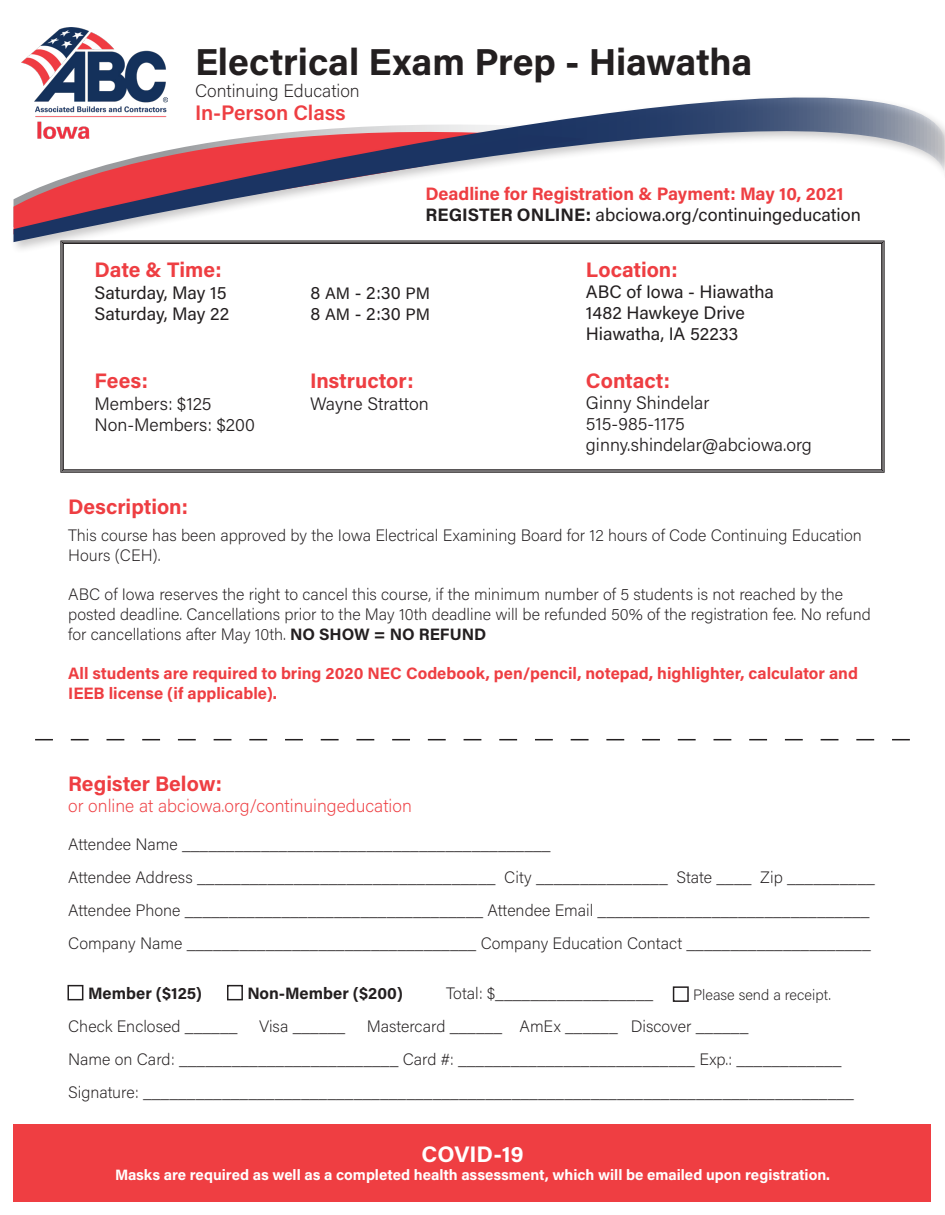
<style>
.page{position:relative;width:945px;height:1215px;background:#fff}
.page>*{position:absolute;margin:0;border:0;box-sizing:border-box;transform-origin:0 0}
.t1{font:700 37.5px "Acumin Pro";letter-spacing:-.005em;color:#231f20}
.t2{font:700 22.5px "Acumin Pro";color:#fff}
.t3{font:700 21px "Acumin Pro";color:#ee3e42}
.t4{font:600 21px "Acumin Pro";letter-spacing:-.005em;color:#ee3e42}
.t5{font:18px/21px "Acumin Pro";letter-spacing:-.005em;color:#231f20}
.t6{font:300 18px/21.6px "Acumin Pro";color:#231f20}
.t7{font:700 18px/21.6px "Acumin Pro";color:#ee3e42}
.t8{font:200 18px "Acumin Pro";color:#ee3e42}
.t9{font:200 18px "Acumin Pro";color:#231f20}
.t10{font:200 16.5px/19.8px "Acumin Pro";color:#231f20}
.t11{font:700 16.5px/19.8px "Acumin Pro";color:#ee3e42}
.t12{font:700 16.5px "Acumin Pro";color:#231f20}
.t13{font:700 15px "Acumin Pro";color:#fff}
.t14{font:200 15px "Acumin Pro";color:#231f20}
.s1{color:#231f20}
.s2{font-weight:400;color:#231f20}
.s3{font-size:16.5px}
.s4{font-weight:700}
</style>
<div class="page">
<div style="left:14px;top:1124px;width:918px;height:78px;background:#ef3e42"></div>
<svg style="left:14px;top:97px;width:931px;height:145px"></svg>
<img style="left:21px;top:28px;width:147px;height:110px">
<svg style="left:60px;top:240px;width:825px;height:233px"></svg>
<div style="left:63px;top:243px;width:819px;height:227px;border:1px solid #231f20"></div>
<svg style="left:35px;top:739px;width:875px;height:1px"></svg>
<div style="left:673px;top:986px;width:16px;height:16px;border:2px solid #231f20"></div>
<div style="left:68px;top:985px;width:15px;height:15px;border:2px solid #231f20"></div>
<div style="left:227px;top:985px;width:16px;height:15px;border:2px solid #231f20"></div>
<p class="t1" style="left:195px;top:36px;width:559px">Electrical Exam Prep - Hiawatha</p>
<p class="t9" style="left:195px;top:78px;width:166px">Continuing Education</p>
<p class="t4" style="left:195px;top:98px;width:152px">In-Person Class</p>
<p class="t7" style="left:425px;top:182px;width:437px">Deadline for Registration &amp; Payment: May 10, 2021<br><span class="s1">REGISTER ONLINE:</span> <span class="s2">abciowa.org/continuingeducation</span></p>
<p class="t3" style="left:95px;top:255px;width:129px">Date &amp; Time:</p>
<p class="t5" style="left:95px;top:281px;width:133px">Saturday, May 15</p>
<p class="t5" style="left:311px;top:281px;width:121px">8 <span class="s3">AM</span> - 2:30 <span class="s3">PM</span></p>
<p class="t5" style="left:95px;top:303px;width:136px">Saturday, May 22</p>
<p class="t5" style="left:311px;top:303px;width:121px">8 <span class="s3">AM</span> - 2:30 <span class="s3">PM</span></p>
<p class="t3" style="left:95px;top:366px;width:55px">Fees:</p>
<p class="t6" style="left:95px;top:392px;width:162px">Members: $125<br>Non-Members: $200</p>
<p class="t3" style="left:310px;top:366px;width:105px">Instructor:</p>
<p class="t6" style="left:310px;top:392px;width:120px">Wayne Stratton</p>
<p class="t3" style="left:586px;top:255px;width:93px">Location:</p>
<p class="t5" style="left:586px;top:281px;width:190px">ABC of Iowa - Hiawatha<br>1482 Hawkeye Drive</p>
<p class="t5" style="left:586px;top:323px;width:154px">Hiawatha, IA 52233</p>
<p class="t3" style="left:586px;top:366px;width:86px">Contact:</p>
<p class="t6" style="left:586px;top:391px;width:125px">Ginny Shindelar</p>
<p class="t6" style="left:586px;top:412px;width:100px">515-985-1175</p>
<p class="t6" style="left:586px;top:433px;width:227px">ginny.shindelar@abciowa.org</p>
<p class="t3" style="left:68px;top:491px;width:121px">Description:</p>
<p class="t10" style="left:68px;top:525px;width:795px">This course has been approved by the Iowa Electrical Examining Board for 12 hours of Code Continuing Education<br>Hours (CEH).</p>
<p class="t10" style="left:68px;top:584px;width:804px">ABC of Iowa reserves the right to cancel this course, if the minimum number of 5 students is not reached by the posted deadline. Cancellations prior to the May 10th deadline will be refunded 50% of the registration fee. No refund for cancellations after May 10th. <span class="s4">NO SHOW = NO REFUND</span></p>
<p class="t11" style="left:68px;top:663px;width:791px">All students are required to bring 2020 NEC Codebook, pen/pencil, notepad, highlighter, calculator and<br>IEEB license (if applicable).</p>
<p class="t3" style="left:68px;top:768px;width:155px">Register Below:</p>
<p class="t8" style="left:68px;top:794px;width:345px">or online at abciowa.org/continuingeducation</p>
<p class="t10" style="left:68px;top:827px;width:808px;line-height:33px">Attendee Name __________________________________________<br>Attendee Address __________________________________ City _______________ State ____ Zip __________ Attendee Phone __________________________________ Attendee Email _______________________________ Company Name _________________________________ Company Education Contact _____________________</p>
<p class="t12" style="left:88px;top:981px;width:115px">Member ($125)</p>
<p class="t12" style="left:247px;top:981px;width:157px">Non-Member ($200)</p>
<p class="t10" style="left:446px;top:982px;width:209px">Total: $__________________</p>
<p class="t10" style="left:68px;top:1015px;width:171px">Check Enclosed ______</p>
<p class="t10" style="left:259px;top:1015px;width:88px">Visa ______</p>
<p class="t10" style="left:367px;top:1015px;width:383px">Mastercard ______ AmEx ______ Discover ______</p>
<p class="t10" style="left:68px;top:1048px;width:775px">Name on Card: _________________________ Card #: ___________________________ Exp.: ____________</p>
<p class="t10" style="left:68px;top:1081px;width:787px">Signature: _________________________________________________________________________________</p>
<p class="t14" style="left:693px;top:984px;width:139px">Please send a receipt.</p>
<p class="t2" style="left:421px;top:1138px;width:104px">COVID-19</p>
<p class="t13" style="left:115px;top:1164px;width:716px">Masks are required as well as a completed health assessment, which will be emailed upon registration.</p>
</div>
